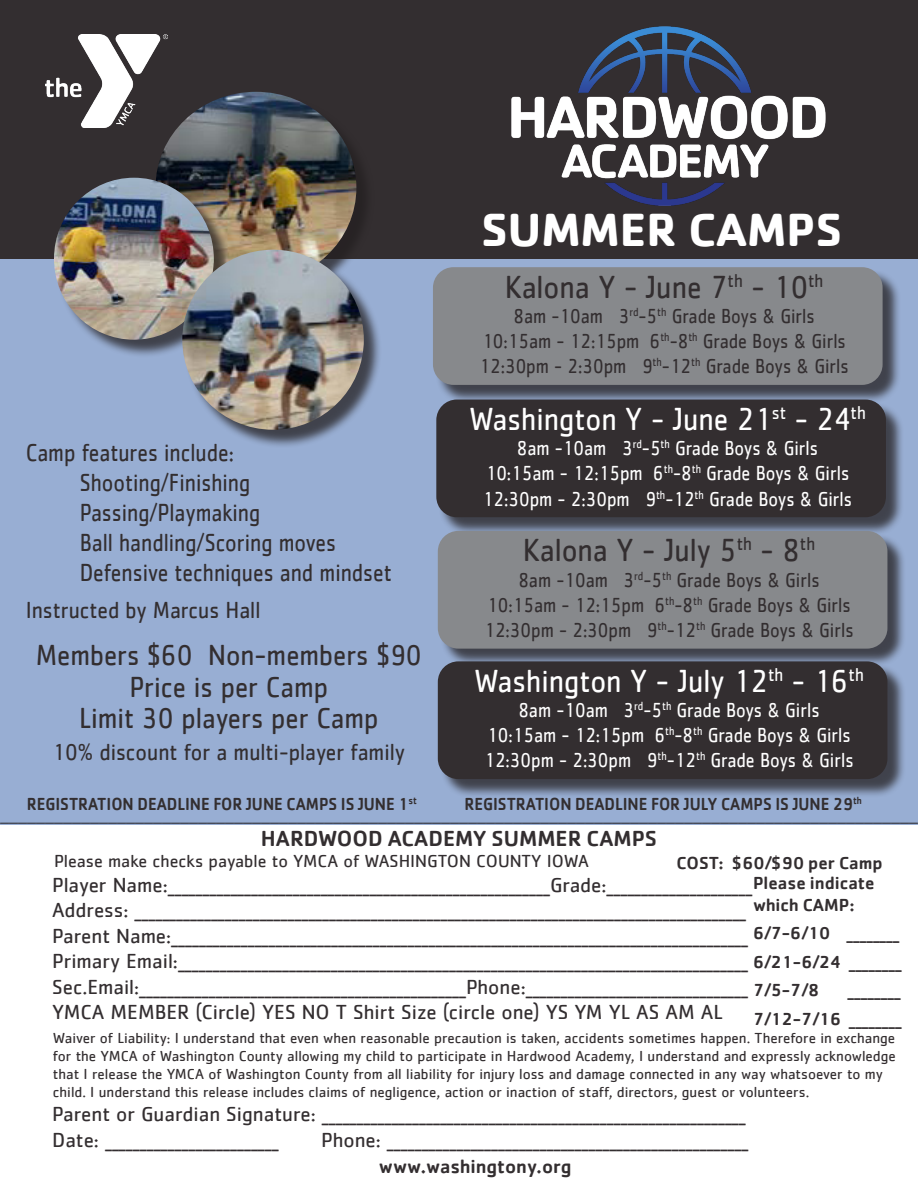
<style>
.page{position:relative;width:918px;height:1188px;background:#fff}
.page>*{position:absolute;margin:0;border:0;box-sizing:border-box;transform-origin:0 0}
.t1{font:700 48px "Cachet";color:#fff}
.t2{font:33px "Cachet";color:#fff;scale:.9 1}
.t3{font:33px "Cachet";color:#332e30;scale:.9 1}
.t4{font:30px/31.5px "Cachet";color:#332e30;text-align:center;scale:.9 1}
.t5{font:25.5px "Cachet";color:#332e30;scale:.85 1}
.t6{font:24px "Cachet";color:#332e30;scale:.9 1}
.t7{font:500 22.5px "Cachet";color:#332e30}
.t8{font:21px/25.5px "Cachet";color:#332e30}
.t9{font:21px/25.2px "Cachet";color:#332e30;text-align:center;scale:.86 1}
.t10{font:21px/25.2px "Cachet";color:#fff;text-align:center;scale:.86 1}
.t11{font:500 19.5px "Cachet";color:#332e30}
.t12{font:500 18px "Cachet";color:#332e30}
.t13{font:500 18px "Cachet";color:#332e30;scale:.9 1}
.t14{font:18px "Cachet";color:#332e30}
.t15{font:15px/18px "Cachet";color:#332e30}
</style>
<div class="page">
<div style="left:0;top:253px;width:918px;height:571px;background:#98aed3"></div>
<div style="left:0;top:0;width:918px;height:259px;background:#332e30"></div>
<img style="left:511px;top:26px;width:315px;height:180px">
<img style="left:46px;top:35px;width:122px;height:93px">
<img style="left:156px;top:92px;width:200px;height:158px">
<div style="left:56px;top:180px;width:176px;height:178px;background:#231f20;opacity:.75"></div>
<img style="left:54px;top:178px;width:160px;height:162px">
<div style="left:185px;top:252px;width:197px;height:196px;background:#231f20;opacity:.75"></div>
<img style="left:182px;top:250px;width:182px;height:180px">
<div style="left:435px;top:269px;width:466px;height:135px;background:#231f20;opacity:.75"></div>
<div style="left:433px;top:267px;width:450px;height:118px;background:#87898c;border-radius:21px"></div>
<div style="left:439px;top:402px;width:466px;height:134px;background:#231f20;opacity:.75"></div>
<div style="left:436px;top:400px;width:450px;height:117px;background:#332e30;border-radius:21px"></div>
<div style="left:440px;top:533px;width:466px;height:135px;background:#231f20;opacity:.75"></div>
<div style="left:438px;top:531px;width:449px;height:118px;background:#87898c;border-radius:21px"></div>
<div style="left:440px;top:664px;width:466px;height:134px;background:#231f20;opacity:.75"></div>
<div style="left:438px;top:661px;width:449px;height:118px;background:#332e30;border-radius:21px"></div>
<p class="t5" style="left:26px;top:438px;width:246px">Camp features include:</p>
<p class="t5" style="left:80px;top:468px;width:202px">Shooting/Finishing</p>
<p class="t5" style="left:80px;top:498px;width:214px">Passing/Playmaking</p>
<p class="t5" style="left:80px;top:528px;width:303px">Ball handling/Scoring moves</p>
<p class="t5" style="left:80px;top:558px;width:369px">Defensive techniques and mindset</p>
<p class="t6" style="left:26px;top:596px;width:262px">Instructed by Marcus Hall</p>
<p class="t4" style="left:36px;top:639px;width:431px">Members $60 Non-members $90<br>Price is per Camp</p>
<p class="t4" style="left:79px;top:702px;width:334px">Limit 30 players per Camp</p>
<p class="t6" style="left:53px;top:738px;width:393px">10% discount for a multi-player family</p>
<p class="t1" style="left:481px;top:199px;width:363px">SUMMER CAMPS</p>
<p class="t3" style="left:505px;top:267px;width:356px">Kalona Y - June 7<sup>th</sup> - 10<sup>th</sup></p>
<p class="t9" style="left:482px;top:303px;width:424px">8am -10am 3<sup>rd</sup>-5<sup>th</sup> Grade Boys &amp; Girls<br>10:15am - 12:15pm 6<sup>th</sup>-8<sup>th</sup> Grade Boys &amp; Girls</p>
<p class="t9" style="left:480px;top:353px;width:431px">12:30pm - 2:30pm 9<sup>th</sup>-12<sup>th</sup> Grade Boys &amp; Girls</p>
<p class="t2" style="left:469px;top:400px;width:442px">Washington Y - June 21<sup>st</sup> - 24<sup>th</sup></p>
<p class="t10" style="left:486px;top:435px;width:424px">8am -10am 3<sup>rd</sup>-5<sup>th</sup> Grade Boys &amp; Girls<br>10:15am - 12:15pm 6<sup>th</sup>-8<sup>th</sup> Grade Boys &amp; Girls</p>
<p class="t10" style="left:483px;top:486px;width:431px">12:30pm - 2:30pm 9<sup>th</sup>-12<sup>th</sup> Grade Boys &amp; Girls</p>
<p class="t3" style="left:523px;top:531px;width:326px">Kalona Y - July 5<sup>th</sup> - 8<sup>th</sup></p>
<p class="t9" style="left:487px;top:567px;width:424px">8am -10am 3<sup>rd</sup>-5<sup>th</sup> Grade Boys &amp; Girls<br>10:15am - 12:15pm 6<sup>th</sup>-8<sup>th</sup> Grade Boys &amp; Girls</p>
<p class="t9" style="left:484px;top:617px;width:431px">12:30pm - 2:30pm 9<sup>th</sup>-12<sup>th</sup> Grade Boys &amp; Girls</p>
<p class="t2" style="left:474px;top:662px;width:435px">Washington Y - July 12<sup>th</sup> - 16<sup>th</sup></p>
<p class="t10" style="left:487px;top:697px;width:424px">8am -10am 3<sup>rd</sup>-5<sup>th</sup> Grade Boys &amp; Girls<br>10:15am - 12:15pm 6<sup>th</sup>-8<sup>th</sup> Grade Boys &amp; Girls</p>
<p class="t10" style="left:484px;top:747px;width:431px">12:30pm - 2:30pm 9<sup>th</sup>-12<sup>th</sup> Grade Boys &amp; Girls</p>
<p class="t13" style="left:27px;top:793px;width:435px">REGISTRATION DEADLINE FOR JUNE CAMPS IS JUNE 1<sup>st</sup></p>
<p class="t13" style="left:465px;top:793px;width:443px">REGISTRATION DEADLINE FOR JULY CAMPS IS JUNE 29<sup>th</sup></p>
<p class="t7" style="left:261px;top:824px;width:398px">HARDWOOD ACADEMY SUMMER CAMPS</p>
<p class="t14" style="left:54px;top:851px;width:536px">Please make checks payable to YMCA of WASHINGTON COUNTY IOWA</p>
<p class="t12" style="left:677px;top:852px;width:208px">COST: $60/$90 per Camp</p>
<p class="t12" style="left:753px;top:872px;width:123px">Please indicate</p>
<p class="t12" style="left:753px;top:894px;width:103px">which CAMP:</p>
<p class="t12" style="left:753px;top:922px;width:148px">6/7-6/10 ________</p>
<p class="t12" style="left:753px;top:951px;width:150px">6/21-6/24 ________</p>
<p class="t12" style="left:753px;top:979px;width:68px">7/5-7/8</p>
<p class="t12" style="left:848px;top:979px;width:55px">________</p>
<p class="t12" style="left:753px;top:1008px;width:150px">7/12-7/16 ________</p>
<p class="t8" style="left:52px;top:872px;width:702px">Player Name:_______________________________________________________Grade:_____________________</p>
<p class="t8" style="left:52px;top:897px;width:696px">Address: ________________________________________________________________________________________</p>
<p class="t8" style="left:52px;top:923px;width:698px">Parent Name:___________________________________________________________________________________</p>
<p class="t8" style="left:52px;top:948px;width:697px">Primary Email:__________________________________________________________________________________</p>
<p class="t8" style="left:52px;top:974px;width:697px">Sec.Email:_______________________________________________Phone:________________________________</p>
<p class="t8" style="left:52px;top:999px;width:672px">YMCA MEMBER (Circle) YES NO T Shirt Size (circle one) YS YM YL AS AM AL</p>
<p class="t15" style="left:53px;top:1029px;width:844px">Waiver of Liability: I understand that even when reasonable precaution is taken, accidents sometimes happen. Therefore in exchange for the YMCA of Washington County allowing my child to participate in Hardwood Academy, I understand and expressly acknowledge that I release the YMCA of Washington County from all liability for injury loss and damage connected in any way whatsoever to my child. I understand this release includes claims of negligence, action or inaction of staff, directors, guest or volunteers.</p>
<p class="t8" style="left:52px;top:1101px;width:695px">Parent or Guardian Signature: _____________________________________________________________<br>Date: _________________________</p>
<p class="t8" style="left:321px;top:1127px;width:429px">Phone: ____________________________________________________</p>
<p class="t11" style="left:379px;top:1154px;width:194px">www.washingtony.org</p>
</div>
